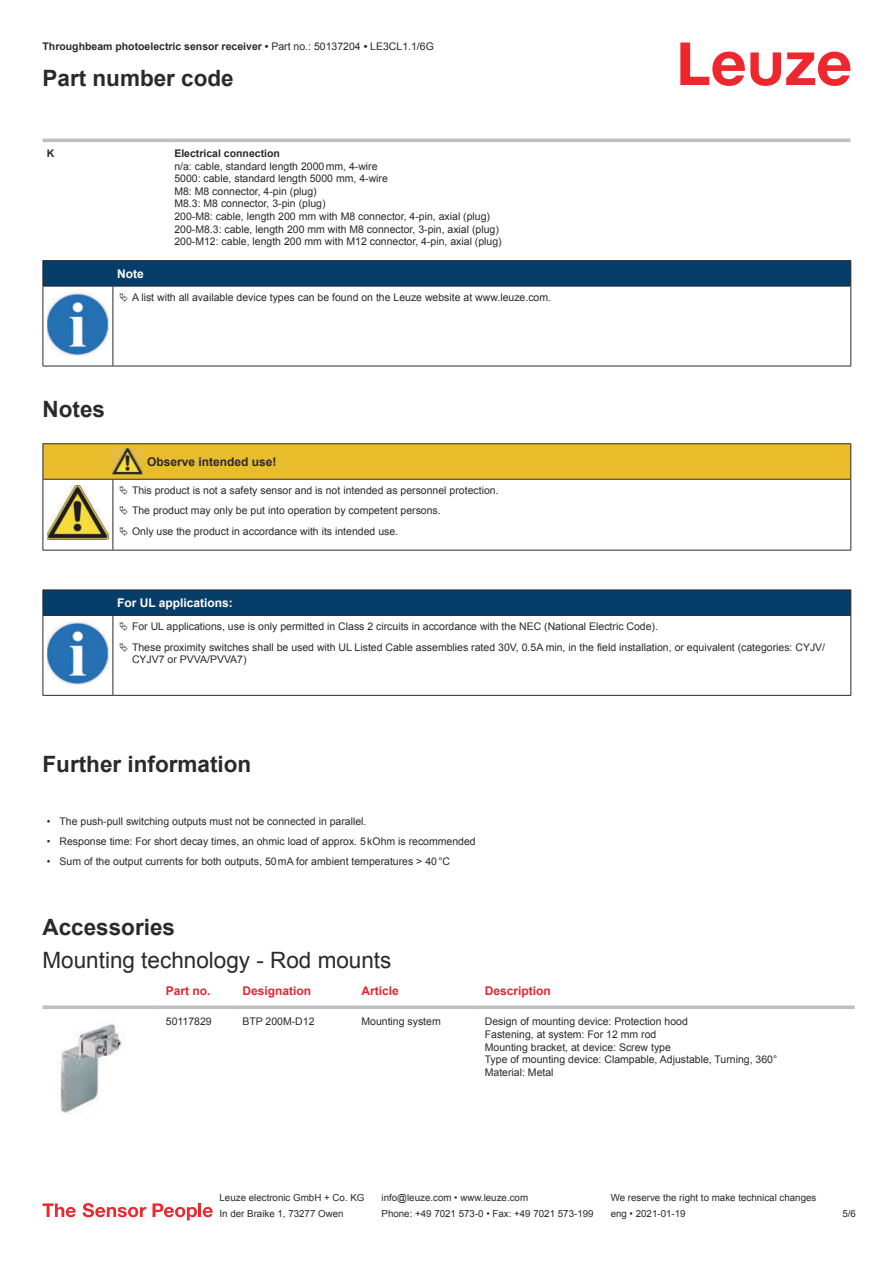
<style>
.page{position:relative;width:893px;height:1263px;background:#fff}
.page>*{position:absolute;margin:0;border:0;box-sizing:border-box;transform-origin:0 0}
.t1{font:700 22.5px "Arial";color:#2b292a}
.t2{font:22.5px "Arial";color:#2b292a}
.t3{font:700 12px "Arial";color:#db2a30}
.t4{font:700 12px "Arial";color:#fff}
.t5{font:700 12px "Arial";color:#2b292a}
.t6{font:10.5px/12.6px "Arial";color:#2b292a}
.t7{font:700 10.5px "Arial";color:#2b292a}
.t8{font:9.75px "Arial";color:#2b292a}
.s1{font-weight:400}
</style>
<div class="page">
<svg style="left:680px;top:43px;width:170px;height:43px"></svg>
<svg style="left:43px;top:138px;width:807px;height:1px"></svg>
<hr style="left:43px;top:139px;width:127px;height:3px;background:#bdbfc1">
<hr style="left:170px;top:139px;width:680px;height:3px;background:#bdbfc1">
<svg style="left:43px;top:1005px;width:114px;height:4px"></svg>
<svg style="left:157px;top:1005px;width:77px;height:4px"></svg>
<svg style="left:234px;top:1005px;width:119px;height:4px"></svg>
<svg style="left:353px;top:1005px;width:123px;height:4px"></svg>
<svg style="left:476px;top:1005px;width:379px;height:4px;background:#c4c6c8"></svg>
<img style="left:60px;top:1024px;width:62px;height:89px">
<svg style="left:43px;top:1203px;width:33px;height:14px"></svg>
<svg style="left:83px;top:1203px;width:63px;height:14px"></svg>
<svg style="left:153px;top:1203px;width:44px;height:17px"></svg>
<hr style="left:198px;top:1203px;width:3px;height:14px;background:#ed272d">
<svg style="left:203px;top:1207px;width:10px;height:10px"></svg>
<svg style="left:44px;top:287px;width:806px;height:79px"></svg>
<hr style="left:43px;top:260px;width:70px;height:1px;background:#2b292a">
<hr style="left:43px;top:286px;width:70px;height:1px;background:#2b292a">
<hr style="left:113px;top:260px;width:738px;height:1px;background:#2b292a">
<div style="left:43px;top:261px;width:808px;height:25px;background:#063d69"></div>
<hr style="left:113px;top:286px;width:738px;height:1px;background:#2b292a">
<hr style="left:43px;top:286px;width:1px;height:75px;background:#2b292a">
<hr style="left:113px;top:286px;width:1px;height:75px;background:#2b292a">
<hr style="left:850px;top:286px;width:1px;height:75px;background:#2b292a">
<hr style="left:43px;top:366px;width:70px;height:1px;background:#2b292a">
<hr style="left:113px;top:366px;width:738px;height:1px;background:#2b292a">
<img style="left:47px;top:292px;width:61px;height:63px">
<div style="left:115px;top:287px;width:734px;height:20px;background:#fff"></div>
<hr style="left:43px;top:443px;width:70px;height:1px;background:#2b292a">
<hr style="left:113px;top:443px;width:30px;height:1px;background:#2b292a">
<hr style="left:143px;top:443px;width:708px;height:1px;background:#2b292a">
<hr style="left:43px;top:550px;width:70px;height:1px;background:#2b292a">
<hr style="left:113px;top:550px;width:30px;height:1px;background:#2b292a">
<hr style="left:143px;top:550px;width:708px;height:1px;background:#2b292a">
<svg style="left:44px;top:669px;width:806px;height:26px"></svg>
<hr style="left:43px;top:589px;width:70px;height:1px;background:#2b292a">
<hr style="left:113px;top:589px;width:738px;height:1px;background:#2b292a">
<hr style="left:43px;top:616px;width:1px;height:75px;background:#2b292a">
<hr style="left:113px;top:616px;width:1px;height:75px;background:#2b292a">
<hr style="left:850px;top:616px;width:1px;height:75px;background:#2b292a">
<hr style="left:43px;top:695px;width:70px;height:1px;background:#2b292a">
<hr style="left:113px;top:695px;width:738px;height:1px;background:#2b292a">
<img style="left:47px;top:669px;width:61px;height:16px">
<svg style="left:43px;top:444px;width:808px;height:106px"></svg>
<svg style="left:43px;top:590px;width:808px;height:79px"></svg>
<p class="t7" style="left:43px;top:43px;width:393px">Throughbeam photoelectric sensor receiver • <span class="s1">Part no.: 50137204</span> • <span class="s1">LE3CL1.1/6G</span></p>
<h1 class="t1" style="left:43px;top:70px;width:193px">Part number code</h1>
<p class="t7" style="left:47px;top:149px;width:9px">K</p>
<p class="t7" style="left:174px;top:149px;width:107px">Electrical connection</p>
<p class="t6" style="left:174px;top:161px;width:329px">n/a: cable, standard length 2000 mm, 4-wire<br>5000: cable, standard length 5000 mm, 4-wire<br>M8: M8 connector, 4-pin (plug)<br>M8.3: M8 connector, 3-pin (plug)<br>200-M8: cable, length 200 mm with M8 connector, 4-pin, axial (plug)<br>200-M8.3: cable, length 200 mm with M8 connector, 3-pin, axial (plug)<br>200-M12: cable, length 200 mm with M12 connector, 4-pin, axial (plug)</p>
<p class="t4" style="left:117px;top:269px;width:28px">Note</p>
<p class="t6" style="left:132px;top:292px;width:421px">A list with all available device types can be found on the Leuze website at www.leuze.com.</p>
<h1 class="t1" style="left:43px;top:401px;width:64px">Notes</h1>
<p class="t5" style="left:147px;top:457px;width:131px">Observe intended use!</p>
<p class="t6" style="left:132px;top:481px;width:368px;line-height:20.2px">This product is not a safety sensor and is not intended as personnel protection.<br>The product may only be put into operation by competent persons.<br>Only use the product in accordance with its intended use.</p>
<p class="t4" style="left:117px;top:598px;width:117px">For UL applications:</p>
<p class="t6" style="left:132px;top:617px;width:695px;line-height:20.2px">For UL applications, use is only permitted in Class 2 circuits in accordance with the NEC (National Electric Code).<br>These proximity switches shall be used with UL Listed Cable assemblies rated 30V, 0.5A min, in the field installation, or equivalent (categories: CYJV/</p>
<p class="t6" style="left:132px;top:654px;width:116px">CYJV7 or PVVA/PVVA7)</p>
<h1 class="t1" style="left:43px;top:756px;width:210px">Further information</h1>
<p class="t6" style="left:47px;top:816px;width:321px">• The push-pull switching outputs must not be connected in parallel.</p>
<p class="t6" style="left:47px;top:836px;width:430px">• Response time: For short decay times, an ohmic load of approx. 5 kOhm is recommended</p>
<p class="t6" style="left:47px;top:856px;width:405px">• Sum of the output currents for both outputs, 50 mA for ambient temperatures &gt; 40 °C</p>
<h1 class="t1" style="left:43px;top:918px;width:134px">Accessories</h1>
<h1 class="t2" style="left:43px;top:952px;width:350px">Mounting technology - Rod mounts</h1>
<p class="t3" style="left:166px;top:986px;width:46px">Part no.</p>
<p class="t3" style="left:242px;top:986px;width:70px">Designation</p>
<p class="t3" style="left:361px;top:986px;width:39px">Article</p>
<p class="t3" style="left:485px;top:986px;width:68px">Description</p>
<p class="t6" style="left:166px;top:1016px;width:47px">50117829</p>
<p class="t6" style="left:242px;top:1016px;width:74px">BTP 200M-D12</p>
<p class="t6" style="left:361px;top:1016px;width:81px">Mounting system</p>
<p class="t6" style="left:485px;top:1016px;width:294px">Design of mounting device: Protection hood<br>Fastening, at system: For 12 mm rod<br>Mounting bracket, at device: Screw type<br>Type of mounting device: Clampable, Adjustable, Turning, 360° Material: Metal</p>
<p class="t8" style="left:220px;top:1194px;width:146px">Leuze electronic GmbH + Co. KG</p>
<p class="t8" style="left:381px;top:1194px;width:148px">info@leuze.com • www.leuze.com</p>
<p class="t8" style="left:611px;top:1194px;width:207px">We reserve the right to make technical changes</p>
<p class="t8" style="left:220px;top:1210px;width:126px">In der Braike 1, 73277 Owen</p>
<p class="t8" style="left:381px;top:1210px;width:214px">Phone: +49 7021 573-0 • Fax: +49 7021 573-199</p>
<p class="t8" style="left:611px;top:1210px;width:76px">eng • 2021-01-19</p>
<p class="t8" style="left:842px;top:1210px;width:15px">5 /6</p>
</div>
